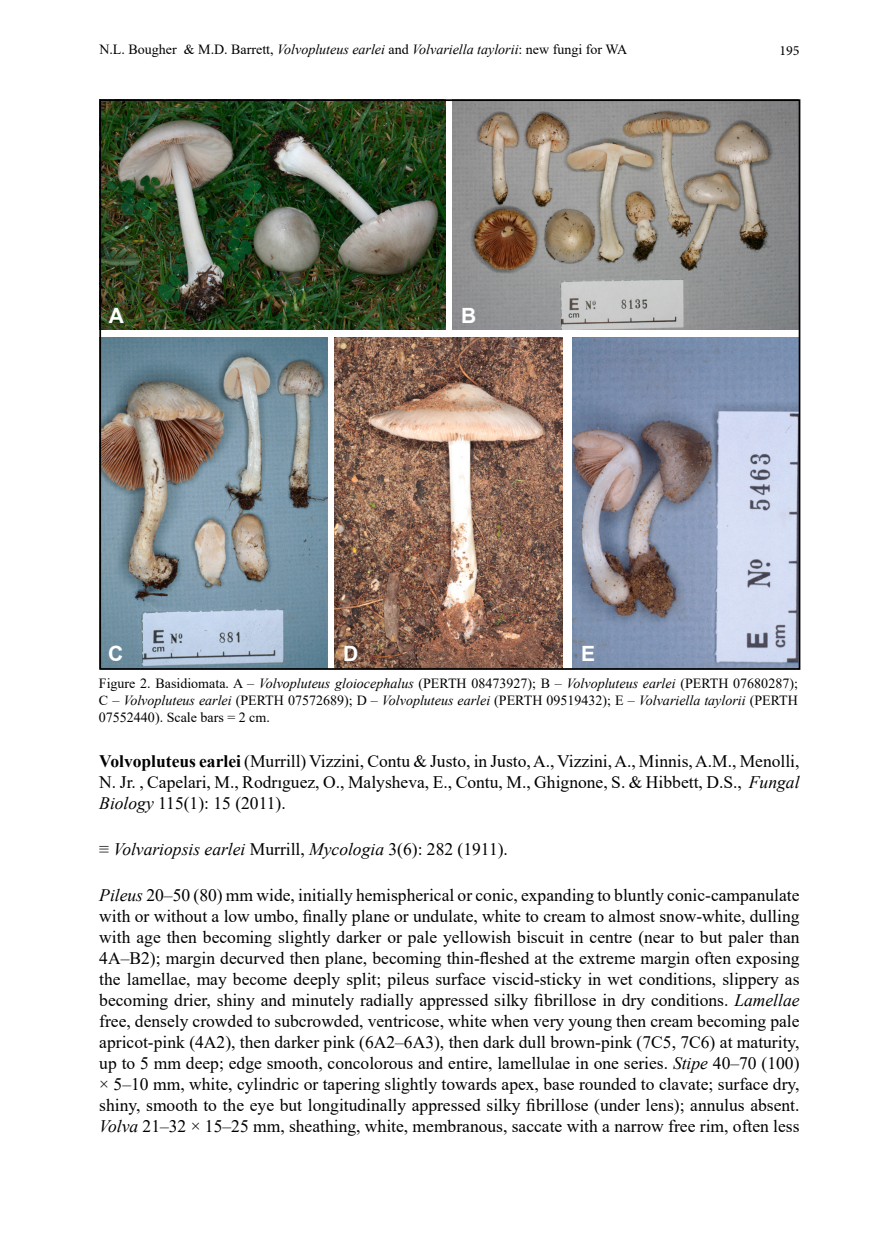
<style>
.page{position:relative;width:874px;height:1241px;background:#fff}
.page>*{position:absolute;margin:0;border:0;box-sizing:border-box;transform-origin:0 0}
.t1{font:700 21px "Arial";color:#fff}
.nBody{font:17.5px/21px "Times New Roman";color:#000;text-align:justify}
.nBody-2{font:italic 17.5px "Times New Roman";color:#000}
.nFigureCaption{font:14px/16.8px "Times New Roman";color:#000;text-align:justify}
.t2{font:14px "Minion Pro";color:#000}
.s1{font-style:italic}
.s2{font-weight:700}
.s3{font-style:normal}
</style>
<div class="page">
<img style="left:102px;top:102px;width:343px;height:228px">
<img style="left:452px;top:102px;width:345px;height:228px">
<img style="left:102px;top:337px;width:225px;height:329px">
<img style="left:334px;top:337px;width:228px;height:329px">
<img style="left:572px;top:337px;width:225px;height:329px">
<p class="nFigureCaption" style="left:99px;top:41px;width:529px">N.L. Bougher &amp; M.D. Barrett, <span class="s1">Volvopluteus earlei</span> and <span class="s1">Volvariella taylorii</span>: new fungi for WA</p>
<p class="t2" style="left:779px;top:41px;width:22px">195</p>
<p class="t1" style="left:109px;top:300px;width:17px">A</p>
<p class="t1" style="left:461px;top:300px;width:17px">B</p>
<p class="t1" style="left:108px;top:638px;width:17px">C</p>
<p class="t1" style="left:343px;top:638px;width:17px">D</p>
<p class="t1" style="left:581px;top:638px;width:16px">E</p>
<p class="nFigureCaption" style="left:99px;top:674px;width:700px">Figure 2. Basidiomata. A – <span class="s1">Volvopluteus gloiocephalus</span> (PERTH 08473927); B – <span class="s1">Volvopluteus earlei</span> (PERTH 07680287); C – <span class="s1">Volvopluteus earlei</span> (PERTH 07572689); D – <span class="s1">Volvopluteus earlei</span> (PERTH 09519432); E – <span class="s1">Volvariella taylorii</span> (PERTH 07552440). Scale bars = 2 cm.</p>
<p class="nBody" style="left:99px;top:750px;width:701px"><span class="s2">Volvopluteus earlei</span> (Murrill) Vizzini, Contu &amp; Justo, in Justo, A., Vizzini, A., Minnis, A.M., Menolli, N. Jr. , Capelari, M., Rodrıguez, O., Malysheva, E., Contu, M., Ghignone, S. &amp; Hibbett, D.S., <span class="s1">Fungal Biology</span> 115(1): 15 (2011).</p>
<p class="nBody-2" style="left:99px;top:837px;width:410px"><span class="s3">≡</span> Volvariopsis earlei <span class="s3">Murrill,</span> Mycologia <span class="s3">3(6): 282 (1911).</span></p>
<p class="nBody" style="left:99px;top:883px;width:701px"><span class="s1">Pileus</span> 20–50 (80) mm wide, initially hemispherical or conic, expanding to bluntly conic-campanulate with or without a low umbo, finally plane or undulate, white to cream to almost snow-white, dulling with age then becoming slightly darker or pale yellowish biscuit in centre (near to but paler than 4A–B2); margin decurved then plane, becoming thin-fleshed at the extreme margin often exposing the lamellae, may become deeply split; pileus surface viscid-sticky in wet conditions, slippery as becoming drier, shiny and minutely radially appressed silky fibrillose in dry conditions. <span class="s1">Lamellae </span>free, densely crowded to subcrowded, ventricose, white when very young then cream becoming pale apricot-pink (4A2), then darker pink (6A2–6A3), then dark dull brown-pink (7C5, 7C6) at maturity, up to 5 mm deep; edge smooth, concolorous and entire, lamellulae in one series. <span class="s1">Stipe</span> 40–70 (100) × 5–10 mm, white, cylindric or tapering slightly towards apex, base rounded to clavate; surface dry, shiny, smooth to the eye but longitudinally appressed silky fibrillose (under lens); annulus absent.<br><span class="s1">Volva</span> 21–32 × 15–25 mm, sheathing, white, membranous, saccate with a narrow free rim, often less</p>
</div>
